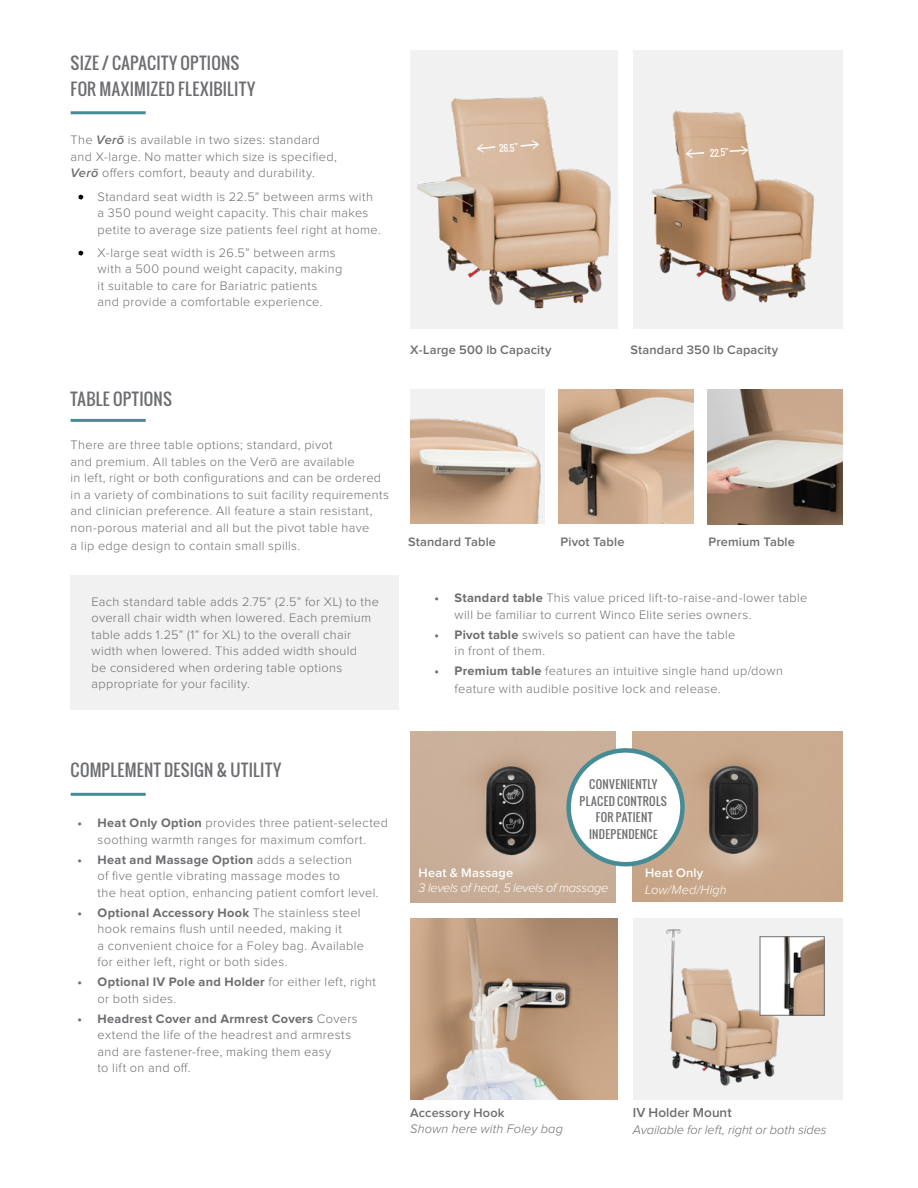
<style>
.page{position:relative;width:918px;height:1188px;background:#fff}
.page>*{position:absolute;margin:0;border:0;box-sizing:border-box;transform-origin:0 0}
.t1{font:16.5px/25.5px "Oswald";letter-spacing:.02em;color:#6d6e71}
.t2{font:600 13.5px "Proxima Nova";color:#6d6e71}
.t3{font:300 12.75px/16.5px "Proxima Nova";letter-spacing:.025em;color:#6d6e71}
.t4{font:600 12.75px "Proxima Nova";letter-spacing:.01em;color:#6d6e71}
.t5{font:italic 300 12.75px "Proxima Nova";color:#6d6e71}
.t6{font:italic 300 12.75px "Proxima Nova";letter-spacing:-.02em;color:#fff}
.t7{font:600 12.75px "Proxima Nova";letter-spacing:.015em;color:#fff}
.t8{font:italic 300 12.75px "Proxima Nova";letter-spacing:.01em;color:#fff}
.t9{font:11.25px/16.5px "Oswald";letter-spacing:.035em;color:#6d6e71;text-align:center}
.t10{font:9px "Oswald";color:#fff}
.s1{font-weight:600;font-style:italic}
.s2{font-family:"Minion Pro";font-weight:400;font-size:18px;color:#000}
.s3{font-weight:700}
.s4{font-size:10.5px}
</style>
<div class="page">
<img style="left:633px;top:732px;width:209px;height:169px">
<img style="left:410px;top:732px;width:206px;height:171px">
<div style="left:633px;top:918px;width:209px;height:181px;background:#f1f1f2"></div>
<div style="left:71px;top:575px;width:328px;height:135px;background:#f1f1f2"></div>
<div style="left:410px;top:51px;width:208px;height:278px;background:#f1f1f2"></div>
<div style="left:633px;top:51px;width:209px;height:278px;background:#f1f1f2"></div>
<img style="left:652px;top:110px;width:162px;height:193px">
<img style="left:417px;top:96px;width:194px;height:213px">
<svg style="left:519px;top:140px;width:20px;height:9px"></svg>
<svg style="left:477px;top:144px;width:20px;height:9px"></svg>
<svg style="left:728px;top:146px;width:20px;height:9px"></svg>
<svg style="left:686px;top:149px;width:20px;height:9px"></svg>
<img style="left:559px;top:389px;width:134px;height:135px">
<img style="left:707px;top:389px;width:135px;height:135px">
<img style="left:410px;top:918px;width:208px;height:181px">
<img style="left:410px;top:389px;width:135px;height:135px">
<hr style="left:71px;top:111px;width:75px;height:3px;background:#468c96">
<hr style="left:71px;top:419px;width:75px;height:3px;background:#468c96">
<img style="left:666px;top:929px;width:119px;height:157px">
<img style="left:762px;top:939px;width:61px;height:74px">
<div style="left:760px;top:937px;width:65px;height:78px;border:1px solid #6d6e71"></div>
<svg style="left:557px;top:739px;width:137px;height:131px"></svg>
<hr style="left:71px;top:793px;width:75px;height:3px;background:#468c96">
<p class="t1" style="left:71px;top:50px;width:186px">SIZE / CAPACITY OPTIONS<br>FOR MAXIMIZED FLEXIBILITY</p>
<p class="t3" style="left:71px;top:132px;width:268px">The <span class="s1">Verō</span> is available in two sizes: standard and X-large. No matter which size is specified,<br><span class="s1">Verō</span> offers comfort, beauty and durability.</p>
<p class="t3" style="left:98px;top:189px;width:285px;text-indent:-20px"><span class="s2">•</span> Standard seat width is 22.5” between arms with a 350 pound weight capacity. This chair makes petite to average size patients feel right at home.</p>
<p class="t3" style="left:98px;top:245px;width:246px;text-indent:-20px"><span class="s2">•</span> X-large seat width is 26.5” between arms with a 500 pound weight capacity, making it suitable to care for Bariatric patients<br>and provide a comfortable experience.</p>
<p class="t1" style="left:71px;top:386px;width:103px">TABLE OPTIONS</p>
<p class="t3" style="left:71px;top:437px;width:320px">There are three table options; standard, pivot<br>and premium. All tables on the Verō are available<br>in left, right or both configurations and can be ordered in a variety of combinations to suit facility requirements and clinician preference. All feature a stain resistant, non-porous material and all but the pivot table have</p>
<p class="t3" style="left:71px;top:538px;width:231px">a lip edge design to contain small spills.</p>
<p class="t3" style="left:91px;top:594px;width:289px">Each standard table adds 2.75” (2.5” for XL) to the overall chair width when lowered. Each premium table adds 1.25” (1” for XL) to the overall chair width when lowered. This added width should<br>be considered when ordering table options appropriate for your facility.</p>
<p class="t10" style="left:499px;top:142px;width:21px;rotate:-5deg">26.5”</p>
<p class="t10" style="left:710px;top:146px;width:20px;rotate:-2deg">22.5”</p>
<p class="t4" style="left:410px;top:344px;width:143px">X-Large 500 lb Capacity</p>
<p class="t4" style="left:631px;top:344px;width:149px">Standard 350 lb Capacity</p>
<p class="t4" style="left:408px;top:536px;width:89px">Standard Table</p>
<p class="t4" style="left:709px;top:536px;width:88px">Premium Table</p>
<p class="t4" style="left:561px;top:536px;width:65px">Pivot Table</p>
<p class="t3" style="left:455px;top:590px;width:354px;text-indent:-20px"><span class="s3">• Standard table</span> This value priced lift-to-raise-and-lower table will be familiar to current Winco Elite series owners.</p>
<p class="t3" style="left:455px;top:627px;width:282px;text-indent:-20px"><span class="s3">• Pivot table</span> swivels so patient can have the table in front of them.</p>
<p class="t3" style="left:455px;top:663px;width:330px;line-height:18px;text-indent:-20px"><span class="s3">• Premium table</span> features an intuitive single hand up/down feature with audible positive lock and release.</p>
<p class="t1" style="left:71px;top:757px;width:212px">COMPLEMENT DESIGN &amp; UTILITY</p>
<p class="t3" style="left:77px;top:815px;width:312px;text-align:center"><span class="s3">• Heat Only Option</span> provides three patient-selected soothing warmth ranges for maximum comfort.</p>
<p class="t3" style="left:98px;top:852px;width:282px;text-indent:-20px"><span class="s3">• Heat and Massage Option</span> adds a selection<br>of five gentle vibrating massage modes to<br>the heat option, enhancing patient comfort level.</p>
<p class="t3" style="left:98px;top:905px;width:268px;text-indent:-20px"><span class="s3">• Optional Accessory Hook</span> The stainless steel hook remains flush until needed, making it<br>a convenient choice for a Foley bag. Available for either left, right or both sides.</p>
<p class="t3" style="left:98px;top:974px;width:280px;text-indent:-20px"><span class="s3">• Optional IV Pole and Holder</span> for either left, right or both sides.</p>
<p class="t3" style="left:98px;top:1011px;width:262px;text-indent:-20px"><span class="s3">• Headrest Cover and Armrest Covers</span> Covers extend the life of the headrest and armrests and are fastener-free, making them easy<br>to lift on and off.</p>
<p class="t9" style="left:580px;top:776px;width:89px">CONVENIENTLY<br>PLACED CONTROLS<br>FOR PATIENT<br>INDEPENDENC<span class="s4">E</span></p>
<p class="t7" style="left:419px;top:867px;width:96px">Heat &amp; Massage</p>
<p class="t6" style="left:419px;top:882px;width:191px">3 levels of heat, 5 levels of massage</p>
<p class="t7" style="left:645px;top:867px;width:60px">Heat Only</p>
<p class="t8" style="left:645px;top:883px;width:83px">Low/Med/High</p>
<p class="t4" style="left:410px;top:1107px;width:96px">Accessory Hook</p>
<p class="t5" style="left:410px;top:1123px;width:154px">Shown here with Foley bag</p>
<p class="t2" style="left:633px;top:1107px;width:100px">IV Holder Mount</p>
<p class="t5" style="left:633px;top:1124px;width:196px">Available for left, right or both sides</p>
</div>
